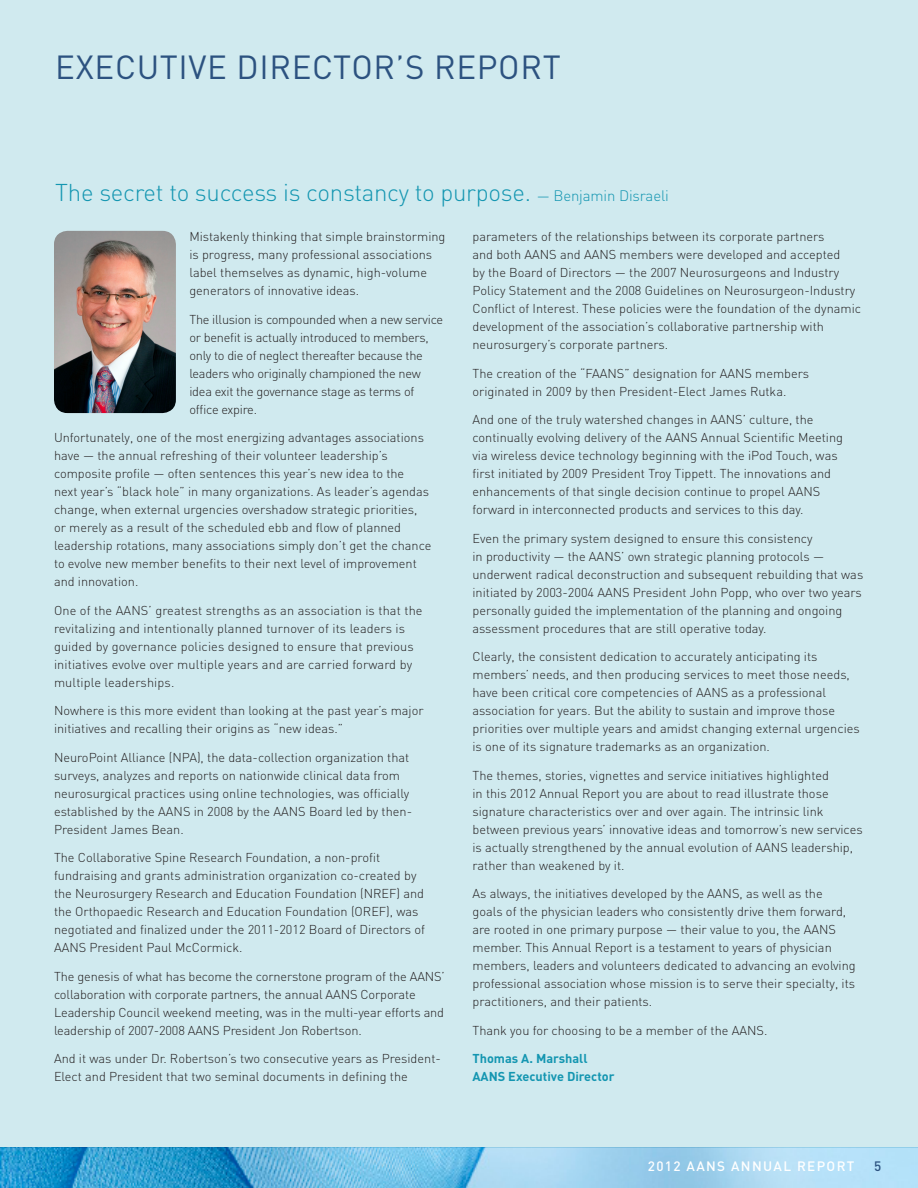
<style>
.page{position:relative;width:918px;height:1188px;background:#fff}
.page>*{position:absolute;margin:0;border:0;box-sizing:border-box;transform-origin:0 0}
.t1{font:33px "DIN";letter-spacing:.02em;color:#2c5280}
.t2{font:300 24px "DIN";letter-spacing:-.01em;color:#1496b1}
.t3{font:500 13.5px "DIN";letter-spacing:.1em;color:#fff}
.t4{font:500 13.5px "DIN";color:#2c5280}
.t5{font:300 12.75px/18px "DIN";color:#231f20}
.t6{font:300 12.75px/18px "DIN";letter-spacing:-.02em;color:#231f20}
.t7{font:700 12.75px "DIN";color:#1496b1}
.s1{font-size:15px}
</style>
<div class="page">
<img style="left:0;top:1148px;width:918px;height:40px">
<div style="left:0;top:0;width:918px;height:1148px;background:#d0eaef"></div>
<img style="left:54px;top:231px;width:122px;height:182px">
<p class="t1" style="left:55px;top:46px;width:507px">EXECUTIVE DIRECTOR’S REPORT</p>
<p class="t2" style="left:55px;top:178px;width:615px">The secret to success is constancy to purpose. <span class="s1">— Benjamin Disraeli</span></p>
<p class="t5" style="left:189px;top:227px;width:258px">Mistakenly thinking that simple brainstorming is progress, many professional associations label themselves as dynamic, high-volume generators of innovative ideas.</p>
<p class="t6" style="left:189px;top:310px;width:255px">The illusion is compounded when a new service or benefit is actually introduced to members, only to die of neglect thereafter because the leaders who originally championed the new idea exit the governance stage as terms of office expire.</p>
<p class="t5" style="left:54px;top:428px;width:379px">Unfortunately, one of the most energizing advantages associations have — the annual refreshing of their volunteer leadership’s composite profile — often sentences this year’s new idea to the<br>next year’s “black hole” in many organizations. As leader’s agendas change, when external urgencies overshadow strategic priorities, or merely as a result of the scheduled ebb and flow of planned leadership rotations, many associations simply don’t get the chance to evolve new member benefits to their next level of improvement and innovation.</p>
<p class="t5" style="left:54px;top:601px;width:370px">One of the AANS’ greatest strengths as an association is that the revitalizing and intentionally planned turnover of its leaders is guided by governance policies designed to ensure that previous initiatives evolve over multiple years and are carried forward by multiple leaderships.</p>
<p class="t5" style="left:54px;top:701px;width:371px">Nowhere is this more evident than looking at the past year’s major initiatives and recalling their origins as “new ideas.”</p>
<p class="t5" style="left:54px;top:748px;width:360px">NeuroPoint Alliance (NPA), the data-collection organization that surveys, analyzes and reports on nationwide clinical data from neurosurgical practices using online technologies, was officially established by the AANS in 2008 by the AANS Board led by then-President James Bean.</p>
<p class="t5" style="left:54px;top:848px;width:372px">The Collaborative Spine Research Foundation, a non-profit fundraising and grants administration organization co-created by the Neurosurgery Research and Education Foundation (NREF) and the Orthopaedic Research and Education Foundation (OREF), was negotiated and finalized under the 2011-2012 Board of Directors of AANS President Paul McCormick.</p>
<p class="t5" style="left:54px;top:967px;width:392px">The genesis of what has become the cornerstone program of the AANS’ collaboration with corporate partners, the annual AANS Corporate Leadership Council weekend meeting, was in the multi-year efforts and leadership of 2007-2008 AANS President Jon Robertson.</p>
<p class="t5" style="left:54px;top:1049px;width:388px">And it was under Dr. Robertson’s two consecutive years as President-<br>Elect and President that two seminal documents in defining the</p>
<p class="t5" style="left:472px;top:227px;width:390px">parameters of the relationships between its corporate partners<br>and both AANS and AANS members were developed and accepted<br>by the Board of Directors — the 2007 Neurosurgeons and Industry Policy Statement and the 2008 Guidelines on Neurosurgeon-Industry Conflict of Interest. These policies were the foundation of the dynamic development of the association’s collaborative partnership with neurosurgery’s corporate partners.</p>
<p class="t5" style="left:472px;top:364px;width:338px">The creation of the “FAANS” designation for AANS members originated in 2009 by then President-Elect James Rutka.</p>
<p class="t5" style="left:472px;top:410px;width:372px">And one of the truly watershed changes in AANS’ culture, the continually evolving delivery of the AANS Annual Scientific Meeting via wireless device technology beginning with the iPod Touch, was first initiated by 2009 President Troy Tippett. The innovations and enhancements of that single decision continue to propel AANS forward in interconnected products and services to this day.</p>
<p class="t5" style="left:472px;top:529px;width:392px">Even the primary system designed to ensure this consistency<br>in productivity — the AANS’ own strategic planning protocols — underwent radical deconstruction and subsequent rebuilding that was initiated by 2003-2004 AANS President John Popp, who over two years personally guided the implementation of the planning and ongoing assessment procedures that are still operative today.</p>
<p class="t5" style="left:472px;top:647px;width:389px">Clearly, the consistent dedication to accurately anticipating its members’ needs, and then producing services to meet those needs, have been critical core competencies of AANS as a professional association for years. But the ability to sustain and improve those priorities over multiple years and amidst changing external urgencies is one of its signature trademarks as an organization.</p>
<p class="t5" style="left:472px;top:766px;width:392px">The themes, stories, vignettes and service initiatives highlighted<br>in this 2012 Annual Report you are about to read illustrate those signature characteristics over and over again. The intrinsic link between previous years’ innovative ideas and tomorrow’s new services is actually strengthened by the annual evolution of AANS leadership, rather than weakened by it.</p>
<p class="t5" style="left:472px;top:884px;width:385px">As always, the initiatives developed by the AANS, as well as the goals of the physician leaders who consistently drive them forward, are rooted in one primary purpose — their value to you, the AANS member. This Annual Report is a testament to years of physician members, leaders and volunteers dedicated to advancing an evolving professional association whose mission is to serve their specialty, its practitioners, and their patients.</p>
<p class="t5" style="left:472px;top:1021px;width:296px">Thank you for choosing to be a member of the AANS.</p>
<p class="t7" style="left:472px;top:1050px;width:117px">Thomas A. Marshall</p>
<p class="t7" style="left:472px;top:1068px;width:144px">AANS Executive Director</p>
<p class="t3" style="left:648px;top:1158px;width:208px">2012 AANS ANNUAL REPORT</p>
<p class="t4" style="left:874px;top:1158px;width:9px">5</p>
</div>
